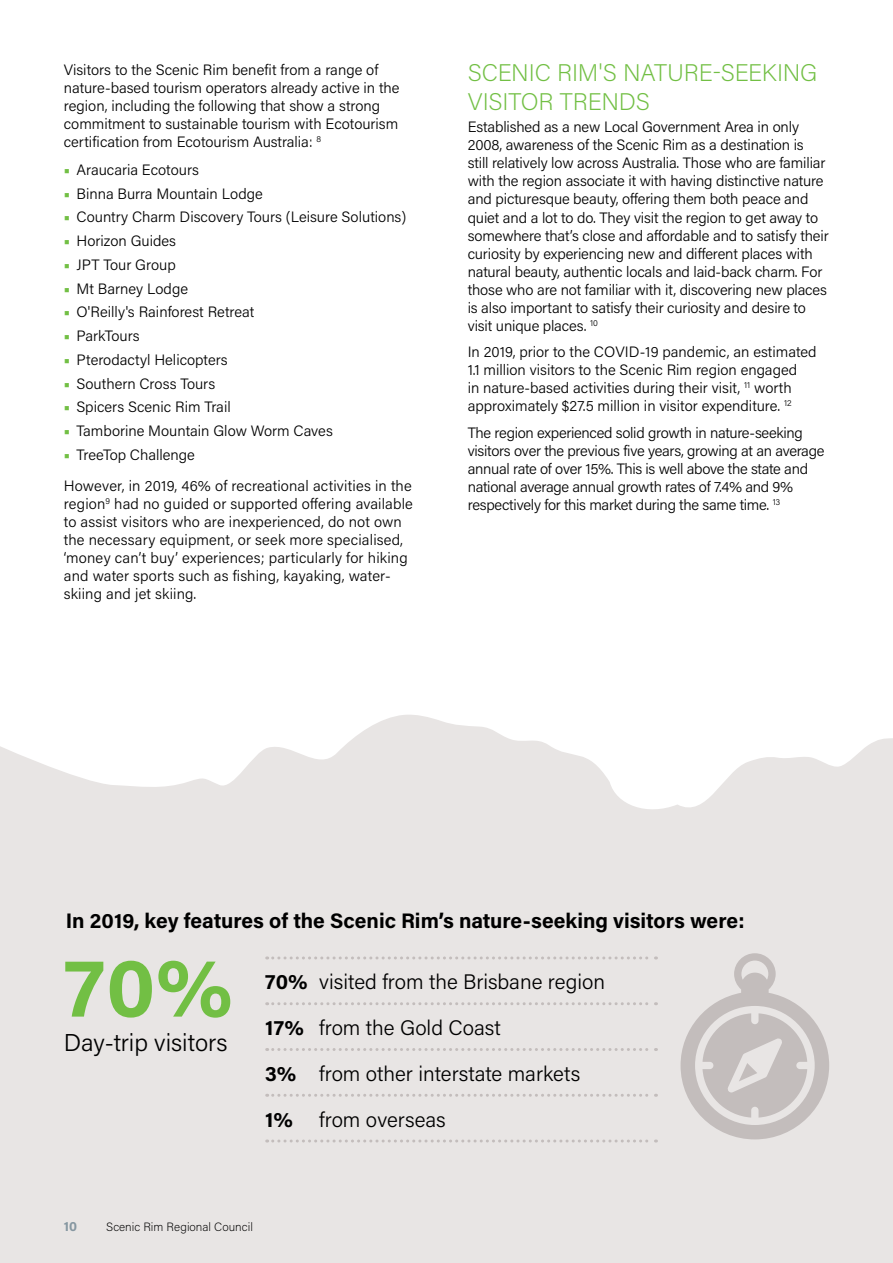
<style>
.page{position:relative;width:893px;height:1263px;background:#fff}
.page>*{position:absolute;margin:0;border:0;box-sizing:border-box;transform-origin:0 0}
.t1{font:700 83.4px "Acumin Pro";color:#72bf44}
.t2{font:300 24.3px "Acumin Pro";color:#000}
.t3{font:200 24px/28.8px "Acumin Pro";letter-spacing:-.005em;color:#72bf44}
.t4{font:300 21px/45.8px "Acumin Pro";color:#000}
.t5{font:700 21px "Acumin Pro";color:#000}
.t6{font:300 15px/18px "Acumin Pro";letter-spacing:-.005em;color:#000}
.t7{font:700 13.5px "Acumin Pro";color:#8697a1}
.t8{font:200 12px "Acumin Pro";color:#000}
.s1{font-weight:900;color:#72bf44}
.s2{font-weight:700}
</style>
<div class="page">
<svg style="left:0;top:715px;width:893px;height:548px;fill:#e8e5e4"></svg>
<svg style="left:267px;top:956px;width:389px;height:3px"></svg>
<svg style="left:267px;top:1002px;width:389px;height:3px"></svg>
<svg style="left:267px;top:1048px;width:389px;height:3px"></svg>
<svg style="left:267px;top:1094px;width:389px;height:3px"></svg>
<svg style="left:267px;top:1139px;width:389px;height:3px"></svg>
<svg style="left:681px;top:953px;width:148px;height:186px"></svg>
<p class="t6" style="left:64px;top:60px;width:337px">Visitors to the Scenic Rim benefit from a range of nature-based tourism operators already active in the region, including the following that show a strong commitment to sustainable tourism with Ecotourism certification from Ecotourism Australia: <sup>8</sup></p>
<p class="t6" style="left:64px;top:160px;width:137px"><span class="s1">•</span> Araucaria Ecotours</p>
<p class="t6" style="left:64px;top:184px;width:200px"><span class="s1">•</span> Binna Burra Mountain Lodge</p>
<p class="t6" style="left:64px;top:207px;width:344px"><span class="s1">•</span> Country Charm Discovery Tours (Leisure Solutions)</p>
<p class="t6" style="left:64px;top:231px;width:114px"><span class="s1">•</span> Horizon Guides</p>
<p class="t6" style="left:64px;top:255px;width:113px"><span class="s1">•</span> JPT Tour Group</p>
<p class="t6" style="left:64px;top:279px;width:126px"><span class="s1">•</span> Mt Barney Lodge</p>
<p class="t6" style="left:64px;top:302px;width:192px"><span class="s1">•</span> O'Reilly's Rainforest Retreat</p>
<p class="t6" style="left:64px;top:326px;width:78px"><span class="s1">•</span> ParkTours</p>
<p class="t6" style="left:64px;top:350px;width:165px"><span class="s1">•</span> Pterodactyl Helicopters</p>
<p class="t6" style="left:64px;top:374px;width:153px"><span class="s1">•</span> Southern Cross Tours</p>
<p class="t6" style="left:64px;top:397px;width:168px"><span class="s1">•</span> Spicers Scenic Rim Trail</p>
<p class="t6" style="left:64px;top:421px;width:271px"><span class="s1">•</span> Tamborine Mountain Glow Worm Caves</p>
<p class="t6" style="left:64px;top:439px;width:350px;line-height:30.8px"><span class="s1">•</span> TreeTop Challenge<br>However, in 2019, 46% of recreational activities in the</p>
<p class="t6" style="left:64px;top:494px;width:351px">region<sup>9</sup> had no guided or supported offering available to assist visitors who are inexperienced, do not own the necessary equipment, or seek more specialised, ‘money can’t buy’ experiences; particularly for hiking and water sports such as fishing, kayaking, water&shy;skiing and jet skiing.</p>
<h3 class="t3" style="left:468px;top:58px;width:351px">SCENIC RIM'S NATURE-SEEKING<br>VISITOR TRENDS</h3>
<p class="t6" style="left:468px;top:118px;width:362px">Established as a new Local Government Area in only 2008, awareness of the Scenic Rim as a destination is<br>still relatively low across Australia. Those who are familiar with the region associate it with having distinctive nature and picturesque beauty, offering them both peace and quiet and a lot to do. They visit the region to get away to somewhere that’s close and affordable and to satisfy their curiosity by experiencing new and different places with natural beauty, authentic locals and laid-back charm. For those who are not familiar with it, discovering new places is also important to satisfy their curiosity and desire to visit unique places. <sup>10</sup></p>
<p class="t6" style="left:468px;top:342px;width:350px">In 2019, prior to the COVID-19 pandemic, an estimated 1.1 million visitors to the Scenic Rim region engaged<br>in nature-based activities during their visit, <sup>11</sup> worth approximately $27.5 million in visitor expenditure. <sup>12</sup></p>
<p class="t6" style="left:468px;top:423px;width:358px">The region experienced solid growth in nature-seeking visitors over the previous five years, growing at an average annual rate of over 15%. This is well above the state and national average annual growth rates of 7.4% and 9% respectively for this market during the same time. <sup>13</sup></p>
<h3 class="t5" style="left:66px;top:906px;width:680px">In 2019, key features of the Scenic Rim’s nature-seeking visitors were:</h3>
<h1 class="t1" style="left:64px;top:929px;width:171px">70%</h1>
<h2 class="t2" style="left:64px;top:1025px;width:165px">Day-trip visitors</h2>
<h3 class="t4" style="left:265px;top:958px;width:341px"><span class="s2">70%</span> visited from the Brisbane region<br><span class="s2">17%</span> from the Gold Coast<br><span class="s2">3%</span> from other interstate markets<br><span class="s2">1%</span> from overseas</h3>
<p class="t7" style="left:64px;top:1217px;width:15px">10</p>
<p class="t8" style="left:106px;top:1218px;width:148px">Scenic Rim Regional Council</p>
</div>
